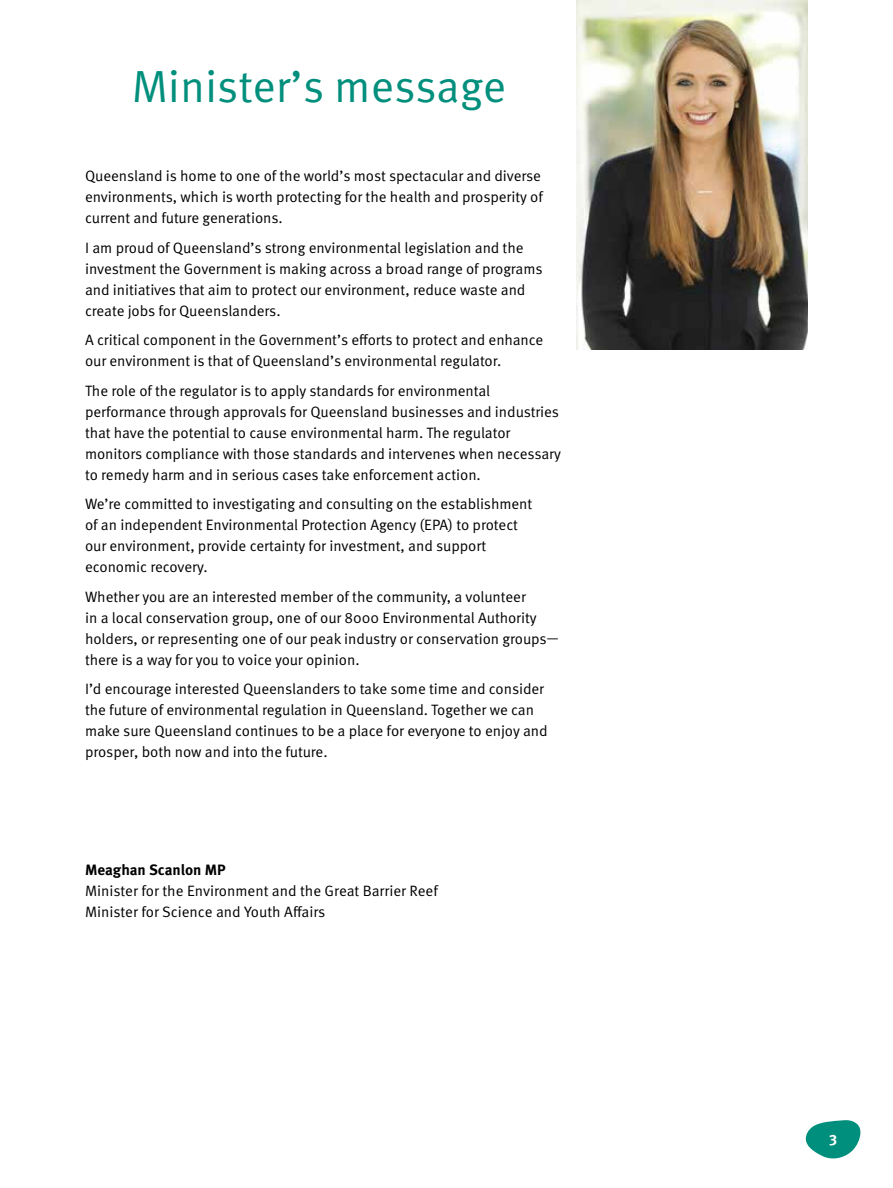
<style>
.page{position:relative;width:893px;height:1188px;background:#fff}
.page>*{position:absolute;margin:0;border:0;box-sizing:border-box;transform-origin:0 0}
.t1{font:45px "Meta OT Norm";letter-spacing:-.005em;color:#008f7c}
.t2{font:15px/21px "Meta OT Norm";letter-spacing:-.005em;color:#000}
.t3{font:700 15px "Meta OT";color:#000}
.t4{font:700 15px "Meta OT";color:#fff}
</style>
<div class="page">
<img style="left:576px;top:0;width:232px;height:350px">
<svg style="left:806px;top:1120px;width:54px;height:39px"></svg>
<h1 class="t1" style="left:132px;top:60px;width:376px">Minister’s message</h1>
<p class="t2" style="left:85px;top:166px;width:459px">Queensland is home to one of the world’s most spectacular and diverse environments, which is worth protecting for the health and prosperity of current and future generations.</p>
<p class="t2" style="left:85px;top:238px;width:459px">I am proud of Queensland’s strong environmental legislation and the investment the Government is making across a broad range of programs and initiatives that aim to protect our environment, reduce waste and create jobs for Queenslanders.</p>
<p class="t2" style="left:85px;top:330px;width:460px">A critical component in the Government’s efforts to protect and enhance our environment is that of Queensland’s environmental regulator.</p>
<p class="t2" style="left:85px;top:381px;width:478px">The role of the regulator is to apply standards for environmental performance through approvals for Queensland businesses and industries that have the potential to cause environmental harm. The regulator monitors compliance with those standards and intervenes when necessary to remedy harm and in serious cases take enforcement action.</p>
<p class="t2" style="left:85px;top:494px;width:449px">We’re committed to investigating and consulting on the establishment of an independent Environmental Protection Agency (EPA) to protect our environment, provide certainty for investment, and support economic recovery.</p>
<p class="t2" style="left:85px;top:587px;width:475px">Whether you are an interested member of the community, a volunteer<br>in a local conservation group, one of our 8000 Environmental Authority holders, or representing one of our peak industry or conservation groups— there is a way for you to voice your opinion.</p>
<p class="t2" style="left:85px;top:679px;width:464px">I’d encourage interested Queenslanders to take some time and consider the future of environmental regulation in Queensland. Together we can make sure Queensland continues to be a place for everyone to enjoy and prosper, both now and into the future.</p>
<p class="t3" style="left:85px;top:861px;width:142px">Meaghan Scanlon MP</p>
<p class="t2" style="left:85px;top:881px;width:354px">Minister for the Environment and the Great Barrier Reef<br>Minister for Science and Youth Affairs</p>
<p class="t4" style="left:829px;top:1131px;width:10px">3</p>
</div>
